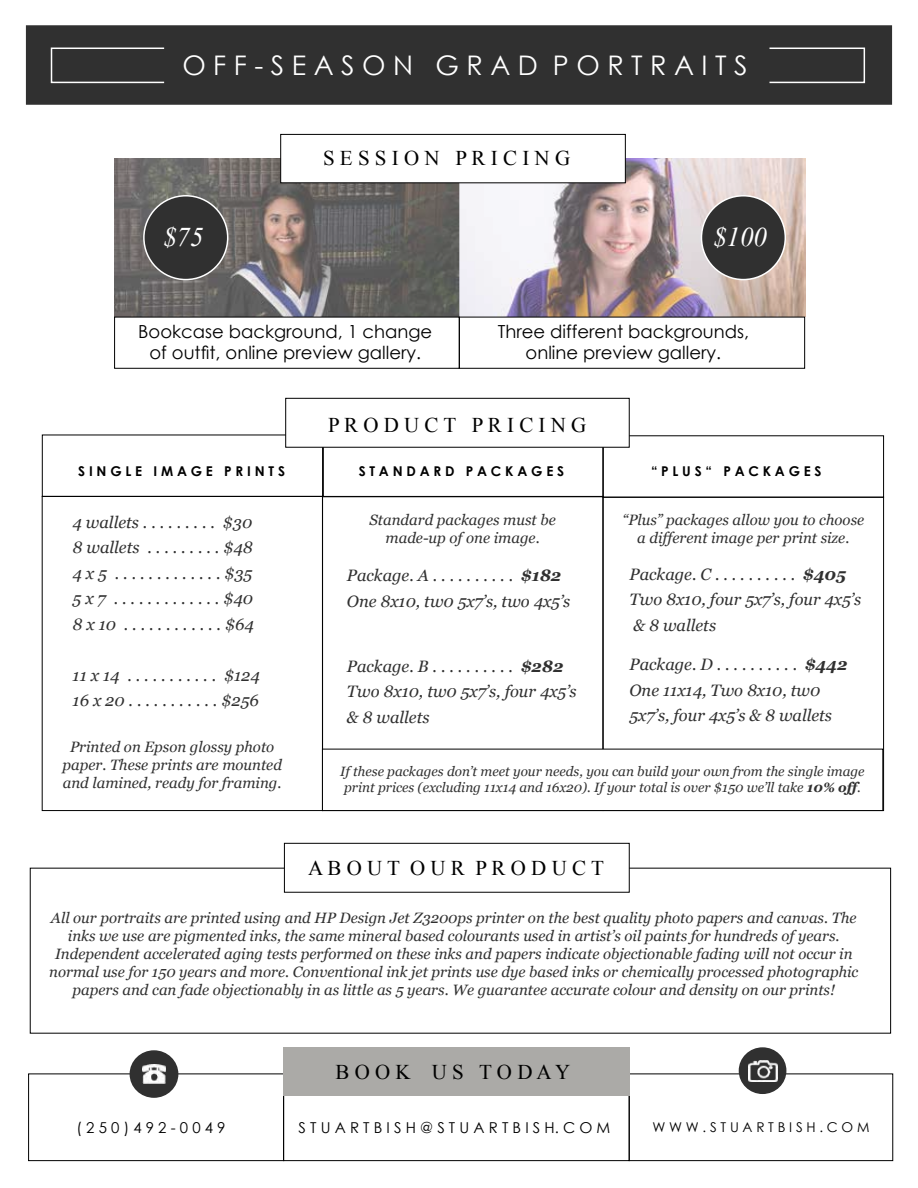
<style>
.page{position:relative;width:918px;height:1188px;background:#fff}
.page>*{position:absolute;margin:0;border:0;box-sizing:border-box;transform-origin:0 0}
.t1{font:27px "Century Gothic";color:#fff}
.t2{font:italic 27px "Times New Roman";color:#fff}
.t3{font:21px "Times New Roman";color:#000}
.t4{font:18px/21.6px "Century Gothic";color:#000;text-align:center}
.t5{font:italic 16.5px/25.5px "Georgia";color:#303030}
.t6{font:italic 15px/18px "Georgia";color:#303030;text-align:center}
.t7{font:15px "Century Gothic";color:#000}
.t8{font:italic 13.5px/16.2px "Georgia";color:#303030}
.t9{font:700 13.5px "Century Gothic";color:#000}
.t10{font:13.5px "Century Gothic";color:#000}
.s1{font-weight:700}
</style>
<div class="page">
<div style="left:42px;top:496px;width:281px;height:315px;border:1px solid #000"></div>
<div style="left:323px;top:435px;width:280px;height:62px;border:1px solid #000"></div>
<img style="left:114px;top:159px;width:691px;height:158px">
<div style="left:280px;top:134px;width:346px;height:49px;background:#fff;border:1px solid #000"></div>
<div style="left:285px;top:398px;width:345px;height:50px;background:#fff;border:1px solid #000"></div>
<div style="left:322px;top:749px;width:561px;height:62px;background:#fff;border:1px solid #000"></div>
<div style="left:114px;top:317px;width:346px;height:52px;border:1px solid #000"></div>
<div style="left:459px;top:317px;width:346px;height:52px;border:1px solid #000"></div>
<div style="left:284px;top:843px;width:346px;height:50px;background:#fff;border:1px solid #000"></div>
<div style="left:144px;top:196px;width:84px;height:84px;background:#303030;border-radius:50%"></div>
<div style="left:143px;top:195px;width:85px;height:85px;border:2px solid #fff;border-radius:50%"></div>
<div style="left:701px;top:196px;width:84px;height:84px;background:#303030;border-radius:50%"></div>
<div style="left:701px;top:195px;width:85px;height:85px;border:2px solid #fff;border-radius:50%"></div>
<div style="left:26px;top:25px;width:866px;height:80px;background:#303030;border:2px solid #303030"></div>
<div style="left:51px;top:48px;width:814px;height:35px;border:2px solid #fff"></div>
<div style="left:164px;top:36px;width:606px;height:58px;background:#303030"></div>
<div style="left:28px;top:1074px;width:256px;height:87px;border:1px solid #000"></div>
<div style="left:629px;top:1074px;width:264px;height:87px;border:1px solid #000"></div>
<div style="left:283px;top:1074px;width:347px;height:87px;border:1px solid #000"></div>
<div style="left:283px;top:1047px;width:347px;height:49px;background:#abaaa7"></div>
<div style="left:130px;top:1051px;width:48px;height:46px;background:#303030;border-radius:50%"></div>
<div style="left:130px;top:1050px;width:48px;height:48px;border:2px solid #303030;border-radius:50%"></div>
<div style="left:739px;top:1048px;width:47px;height:45px;background:#303030;border-radius:50%"></div>
<div style="left:739px;top:1047px;width:47px;height:47px;border:2px solid #303030;border-radius:50%"></div>
<img style="left:143px;top:1064px;width:22px;height:20px">
<img style="left:748px;top:1060px;width:29px;height:21px">
<h1 class="t1" style="left:182px;top:47px;width:567px">O F F - S E A S O N G R A D P O R T R A I T S</h1>
<h2 class="t3" style="left:323px;top:144px;width:249px">S E S S I O N P R I C I N G</h2>
<h1 class="t2" style="left:163px;top:218px;width:42px">$75</h1>
<h1 class="t2" style="left:713px;top:218px;width:55px">$100</h1>
<p class="t4" style="left:138px;top:320px;width:296px">Bookcase background, 1 change of outfit, online preview gallery.</p>
<p class="t4" style="left:498px;top:320px;width:253px">Three different backgrounds, online preview gallery.</p>
<h2 class="t3" style="left:328px;top:411px;width:260px">P R O D U C T P R I C I N G</h2>
<p class="t9" style="left:78px;top:461px;width:208px">S I N G L E I M A G E P R I N T S</p>
<p class="t9" style="left:359px;top:461px;width:207px">S T A N D A R D P A C K A G E S</p>
<p class="t9" style="left:651px;top:461px;width:172px">“ P L U S “ P A C K A G E S</p>
<p class="t5" style="left:73px;top:509px;width:183px;text-align:justify">4 wallets . . . . . . . . . $30<br>8 wallets . . . . . . . . . $48<br>4 x 5 . . . . . . . . . . . . . $35<br>5 x 7 . . . . . . . . . . . . . $40<br>8 x 10 . . . . . . . . . . . . $64</p>
<p class="t5" style="left:73px;top:662px;width:189px">11 x 14 . . . . . . . . . . . $124<br>16 x 20 . . . . . . . . . . . $256</p>
<p class="t6" style="left:62px;top:738px;width:221px">Printed on Epson glossy photo paper. These prints are mounted and lamined, ready for framing.</p>
<p class="t6" style="left:370px;top:510px;width:188px">Standard packages must be made-up of one image.</p>
<p class="t6" style="left:623px;top:510px;width:243px">“Plus” packages allow you to choose a different image per print size.</p>
<p class="t5" style="left:347px;top:562px;width:225px">Package. A . . . . . . . . . . <span class="s1">$182<br></span>One 8x10, tw0 5x7’s, two 4x5’s</p>
<p class="t5" style="left:630px;top:561px;width:233px">Package. C . . . . . . . . . . <span class="s1">$405<br></span>Two 8x10, four 5x7’s, four 4x5’s &amp; 8 wallets</p>
<p class="t5" style="left:347px;top:652px;width:231px">Package. B . . . . . . . . . . <span class="s1">$282<br></span>Two 8x10, tw0 5x7’s, four 4x5’s &amp; 8 wallets</p>
<p class="t5" style="left:630px;top:651px;width:219px">Package. D . . . . . . . . . . <span class="s1">$442<br></span>One 11x14, Two 8x10, tw0<br>5x7’s, four 4x5’s &amp; 8 wallets</p>
<p class="t8" style="left:340px;top:763px;width:526px">If these packages don’t meet your needs, you can build your own from the single image print prices (excluding 11x14 and 16x20). If your total is over $150 we’ll take <span class="s1">10% off</span>.</p>
<h2 class="t3" style="left:308px;top:854px;width:297px">A B O U T O U R P R O D U C T</h2>
<p class="t6" style="left:49px;top:908px;width:811px">All our portraits are printed using and HP Design Jet Z3200ps printer on the best quality photo papers and canvas. The inks we use are pigmented inks, the same mineral based colourants used in artist’s oil paints for hundreds of years.<br>Independent accelerated aging tests performed on these inks and papers indicate objectionable fading will not occur in normal use for 150 years and more. Conventional ink jet prints use dye based inks or chemically processed photographic papers and can fade objectionably in as little as 5 years. We guarantee accurate colour and density on our prints!</p>
<h2 class="t3" style="left:336px;top:1058px;width:236px">B O O K U S T O D A Y</h2>
<p class="t7" style="left:77px;top:1117px;width:151px">( 2 5 0 ) 4 9 2 - 0 0 4 9</p>
<p class="t7" style="left:299px;top:1117px;width:313px">S T U A R T B I S H @ S T U A R T B I S H. C O M</p>
<p class="t10" style="left:652px;top:1118px;width:219px">W W W . S T U A R T B I S H . C O M</p>
</div>
